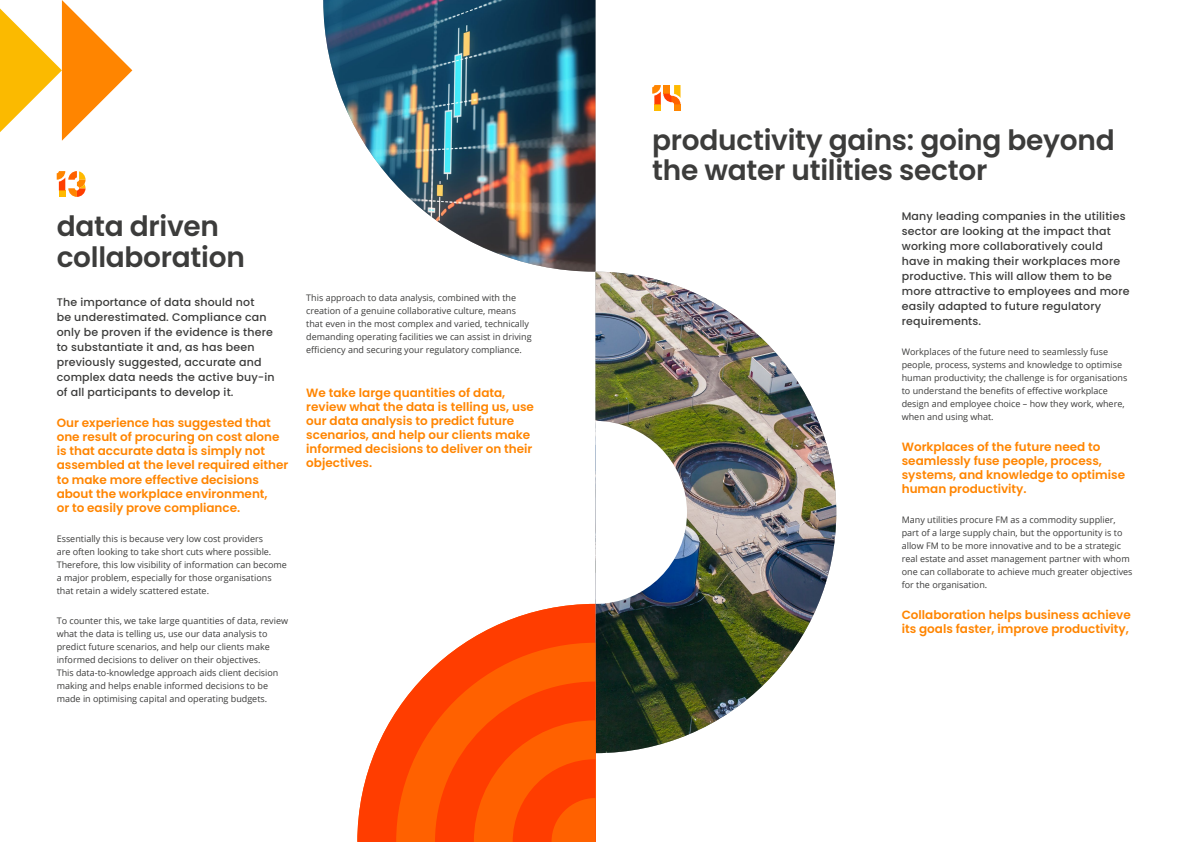
<style>
.page{position:relative;width:1191px;height:842px;background:#fff}
.page>*{position:absolute;margin:0;border:0;box-sizing:border-box;transform-origin:0 0}
.t1{font:600 28px/30.8px "Poppins";letter-spacing:-.01em;color:#3c3c3b}
.t2{font:600 12px/14px "Poppins";color:#ff8500}
.t3{font:500 11px/15px "Poppins";letter-spacing:.015em;color:#3c3c3b}
.t4{font:9px/13px "Open Sans";color:#3c3c3b}
</style>
<div class="page">
<img style="left:323px;top:0;width:272px;height:272px">
<svg style="left:0;top:0;width:132px;height:141px"></svg>
<img style="left:595px;top:272px;width:241px;height:481px">
<svg style="left:57px;top:171px;width:28px;height:26px"></svg>
<div style="left:654px;top:104px;width:7px;height:7px;background:#ffba00"></div>
<div style="left:674px;top:104px;width:6px;height:7px;background:#ff8500"></div>
<svg style="left:652px;top:85px;width:28px;height:19px"></svg>
<svg style="left:595px;top:421px;width:92px;height:183px"></svg>
<svg style="left:357px;top:604px;width:238px;height:238px"></svg>
<svg style="left:396px;top:643px;width:199px;height:199px;background:#ff570c"></svg>
<h1 class="t1" style="left:57px;top:211px;width:190px">data driven collaboration</h1>
<p class="t3" style="left:57px;top:295px;width:219px">The importance of data should not<br>be underestimated. Compliance can only be proven if the evidence is there to substantiate it and, as has been previously suggested, accurate and complex data needs the active buy-in of all participants to develop it.</p>
<h2 class="t2" style="left:57px;top:416px;width:233px">Our experience has suggested that one result of procuring on cost alone is that accurate data is simply not assembled at the level required either</h2>
<h2 class="t2" style="left:57px;top:473px;width:212px">to make more effective decisions about the workplace environment, or to easily prove compliance.</h2>
<p class="t4" style="left:57px;top:532px;width:232px">Essentially this is because very low cost providers<br>are often looking to take short cuts where possible.<br>Therefore, this low visibility of information can become a major problem, especially for those organisations that retain a widely scattered estate.</p>
<p class="t4" style="left:57px;top:614px;width:233px">To counter this, we take large quantities of data, review what the data is telling us, use our data analysis to predict future scenarios, and help our clients make informed decisions to deliver on their objectives.<br>This data-to-knowledge approach aids client decision making and helps enable informed decisions to be made in optimising capital and operating budgets.</p>
<p class="t4" style="left:306px;top:291px;width:227px">This approach to data analysis, combined with the creation of a genuine collaborative culture, means that even in the most complex and varied, technically demanding operating facilities we can assist in driving efficiency and securing your regulatory compliance.</p>
<h2 class="t2" style="left:306px;top:386px;width:229px">We take large quantities of data, review what the data is telling us, use our data analysis to predict future scenarios, and help our clients make informed decisions to deliver on their objectives.</h2>
<h1 class="t1" style="left:652px;top:125px;width:464px">productivity gains: going beyond the water utilities sector</h1>
<p class="t3" style="left:901px;top:209px;width:229px">Many leading companies in the utilities sector are looking at the impact that working more collaboratively could have in making their workplaces more productive. This will allow them to be more attractive to employees and more easily adapted to future regulatory requirements.</p>
<p class="t4" style="left:901px;top:345px;width:227px">Workplaces of the future need to seamlessly fuse people, process, systems and knowledge to optimise human productivity; the challenge is for organisations to understand the benefits of effective workplace design and employee choice – how they work, where, when and using what.</p>
<h2 class="t2" style="left:901px;top:440px;width:225px">Workplaces of the future need to seamlessly fuse people, process, systems, and knowledge to optimise human productivity.</h2>
<p class="t4" style="left:901px;top:513px;width:232px">Many utilities procure FM as a commodity supplier, part of a large supply chain, but the opportunity is to allow FM to be more innovative and to be a strategic real estate and asset management partner with whom one can collaborate to achieve much greater objectives for the organisation.</p>
<h2 class="t2" style="left:901px;top:608px;width:230px">Collaboration helps business achieve its goals faster, improve productivity,</h2>
</div>
